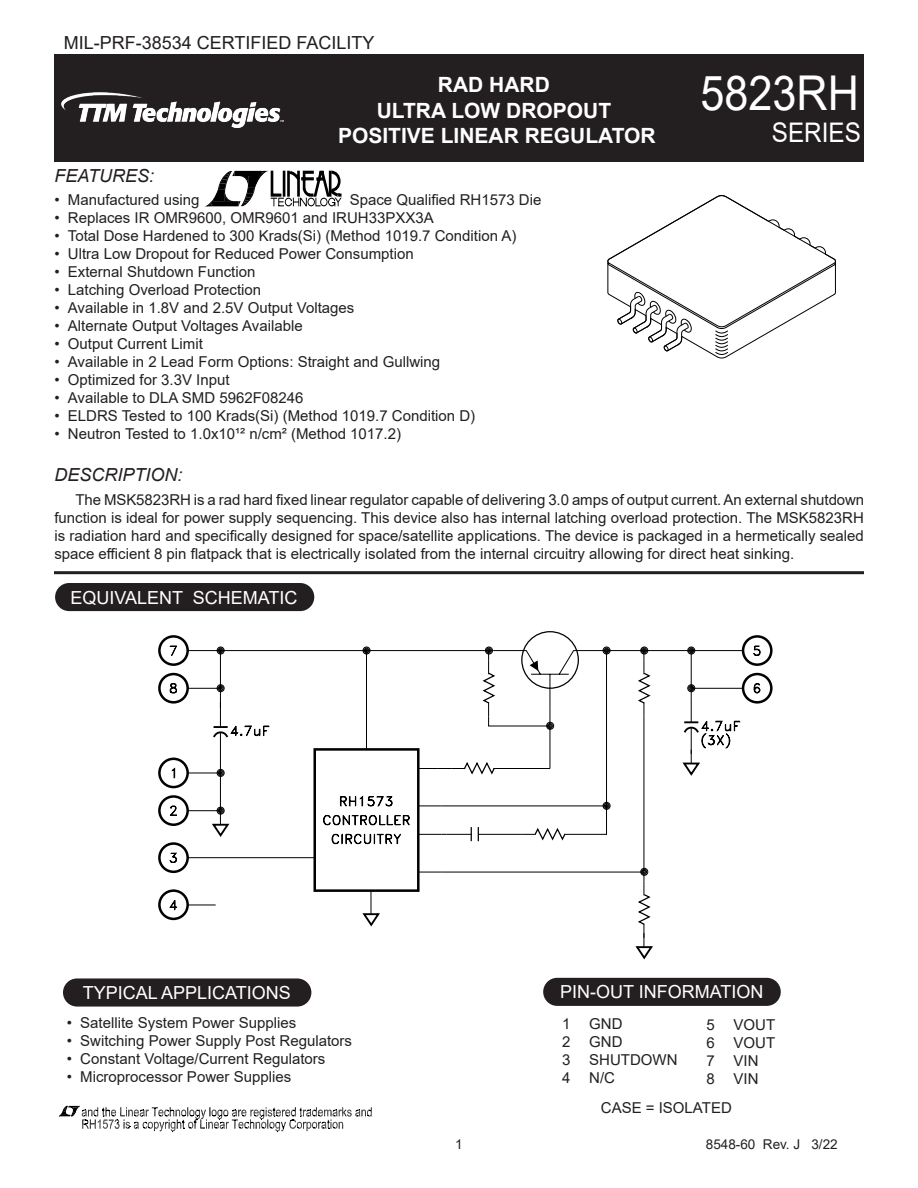
<style>
.page{position:relative;width:918px;height:1188px;background:#fff}
.page>*{position:absolute;margin:0;border:0;box-sizing:border-box;transform-origin:0 0}
.t1{font:48px "Arial";color:#fff;scale:.9 1}
.t2{font:27px "Arial";color:#fff;scale:.9 1}
.t3{font:700 21px/25.5px "Arial";color:#fff;text-align:center}
.t4{font:18px "Arial";color:#fff}
.t5{font:18px "Arial";color:#231f20}
.t6{font:italic 18px "Arial";color:#231f20}
.t7{font:15px/18px "Arial";color:#231f20;text-align:justify}
.t8{font:13.5px "Arial";color:#231f20}
</style>
<div class="page">
<div style="left:56px;top:56px;width:806px;height:104px;background:#231f20"></div>
<div style="left:54px;top:54px;width:810px;height:108px;border:3px solid #231f20"></div>
<hr style="left:54px;top:571px;width:810px;height:3px;background:#231f20">
<div style="left:55px;top:583px;width:259px;height:28px;background:#231f20;border-radius:14px"></div>
<div style="left:63px;top:978px;width:248px;height:29px;background:#231f20;border-radius:14px"></div>
<div style="left:543px;top:978px;width:238px;height:28px;background:#231f20;border-radius:14px"></div>
<img style="left:62px;top:92px;width:222px;height:36px">
<div style="left:742px;top:635px;width:31px;height:31px;border:3px solid #000;border-radius:50%"></div>
<div style="left:742px;top:673px;width:31px;height:31px;border:3px solid #000;border-radius:50%"></div>
<svg style="left:158px;top:634px;width:603px;height:326px"></svg>
<svg style="left:216px;top:646px;width:480px;height:131px"></svg>
<svg style="left:206px;top:171px;width:136px;height:35px"></svg>
<svg style="left:607px;top:195px;width:229px;height:164px"></svg>
<svg style="left:58px;top:1106px;width:314px;height:26px"></svg>
<p class="t5" style="left:64px;top:31px;width:312px">MIL-PRF-38534 CERTIFIED FACILITY</p>
<h1 class="t3" style="left:377px;top:72px;width:236px">RAD HARD<br>ULTRA LOW DROPOUT</h1>
<h1 class="t1" style="left:701px;top:60px;width:178px">5823RH</h1>
<h1 class="t3" style="left:338px;top:123px;width:319px">POSITIVE LINEAR REGULATOR</h1>
<h1 class="t2" style="left:772px;top:114px;width:101px">SERIES</h1>
<p class="t6" style="left:54px;top:164px;width:101px">FEATURES:</p>
<p class="t7" style="left:54px;top:191px;width:147px">• Manufactured using</p>
<p class="t7" style="left:350px;top:191px;width:193px">Space Qualified RH1573 Die</p>
<p class="t7" style="left:54px;top:209px;width:381px">• Replaces IR OMR9600, OMR9601 and IRUH33PXX3A</p>
<p class="t7" style="left:54px;top:227px;width:464px">• Total Dose Hardened to 300 Krads(Si) (Method 1019.7 Condition A)</p>
<p class="t7" style="left:54px;top:245px;width:361px">• Ultra Low Dropout for Reduced Power Consumption</p>
<p class="t7" style="left:54px;top:263px;width:203px">• External Shutdown Function</p>
<p class="t7" style="left:54px;top:281px;width:208px">• Latching Overload Protection</p>
<p class="t7" style="left:54px;top:299px;width:302px">• Available in 1.8V and 2.5V Output Voltages</p>
<p class="t7" style="left:54px;top:317px;width:250px">• Alternate Output Voltages Available</p>
<p class="t7" style="left:54px;top:335px;width:150px">• Output Current Limit</p>
<p class="t7" style="left:54px;top:353px;width:387px">• Available in 2 Lead Form Options: Straight and Gullwing</p>
<p class="t7" style="left:54px;top:371px;width:177px">• Optimized for 3.3V Input</p>
<p class="t7" style="left:54px;top:389px;width:251px">• Available to DLA SMD 5962F08246</p>
<p class="t7" style="left:54px;top:407px;width:422px">• ELDRS Tested to 100 Krads(Si) (Method 1019.7 Condition D)</p>
<p class="t7" style="left:54px;top:425px;width:348px">• Neutron Tested to 1.0x10¹² n/cm² (Method 1017.2)</p>
<p class="t6" style="left:54px;top:463px;width:130px">DESCRIPTION:</p>
<p class="t7" style="left:54px;top:490px;width:811px;text-indent:21px">The MSK5823RH is a rad hard fixed linear regulator capable of delivering 3.0 amps of output current. An external shutdown function is ideal for power supply sequencing. This device also has internal latching overload protection. The MSK5823RH is radiation hard and specifically designed for space/satellite applications. The device is packaged in a hermetically sealed space efficient 8 pin flatpack that is electrically isolated from the internal circuitry allowing for direct heat sinking.</p>
<h2 class="t4" style="left:71px;top:585px;width:229px">EQUIVALENT SCHEMATIC</h2>
<h2 class="t4" style="left:83px;top:980px;width:210px">TYPICAL APPLICATIONS</h2>
<h2 class="t4" style="left:560px;top:980px;width:205px">PIN-OUT INFORMATION</h2>
<p class="t7" style="left:67px;top:1013px;width:231px">• Satellite System Power Supplies</p>
<p class="t7" style="left:562px;top:1015px;width:62px">1 GND</p>
<p class="t7" style="left:707px;top:1015px;width:70px">5 VOUT</p>
<p class="t7" style="left:67px;top:1031px;width:287px">• Switching Power Supply Post Regulators</p>
<p class="t7" style="left:562px;top:1033px;width:62px">2 GND</p>
<p class="t7" style="left:707px;top:1033px;width:70px">6 VOUT</p>
<p class="t7" style="left:67px;top:1049px;width:260px">• Constant Voltage/Current Regulators</p>
<p class="t7" style="left:562px;top:1051px;width:117px">3 SHUTDOWN</p>
<p class="t7" style="left:707px;top:1051px;width:54px">7 VIN</p>
<p class="t7" style="left:67px;top:1067px;width:226px">• Microprocessor Power Supplies</p>
<p class="t7" style="left:562px;top:1069px;width:54px">4 N/C</p>
<p class="t7" style="left:707px;top:1069px;width:54px">8 VIN</p>
<p class="t7" style="left:601px;top:1098px;width:133px">CASE = ISOLATED</p>
<p class="t8" style="left:455px;top:1135px;width:9px">1</p>
<p class="t8" style="left:706px;top:1135px;width:133px">8548-60 Rev. J 3/22</p>
</div>
